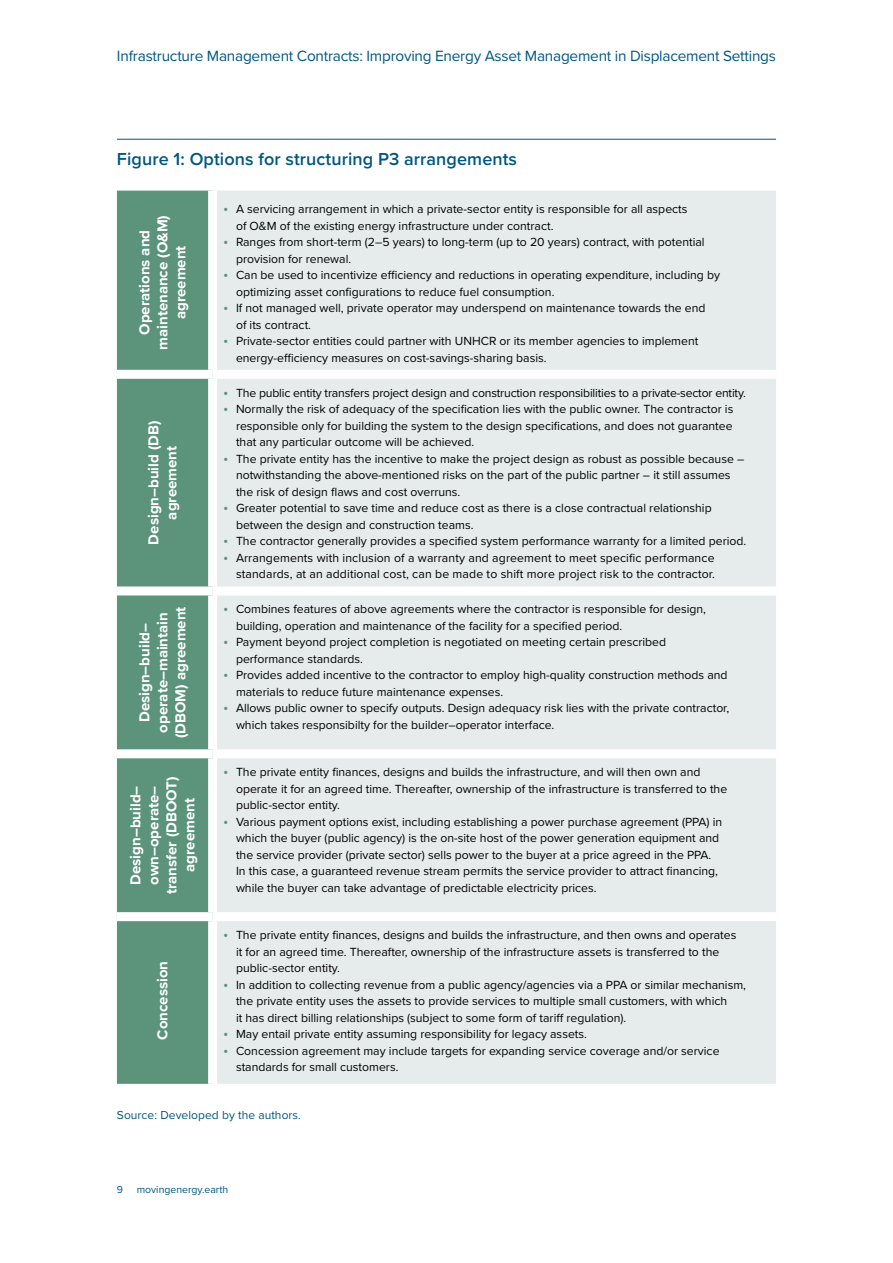
<style>
.page{position:relative;width:893px;height:1263px;background:#fff}
.page>*{position:absolute;margin:0;border:0;box-sizing:border-box;transform-origin:0 0}
.t1{font:600 18px "Proxima Nova";letter-spacing:.005em;color:#005782}
.t2{font:15.3px "Proxima Nova";letter-spacing:-.015em;color:#005782}
.t3{font:700 15px/18px "Proxima Nova";color:#fff;text-align:center}
.t4{font:12.15px/16.5px "Proxima Nova";color:#000}
.t5{font:12px "Proxima Nova";letter-spacing:.005em;color:#005782}
.t6{font:10.5px "Proxima Nova";color:#005782}
.s1{font-size:15px;color:#5b937b}
</style>
<div class="page">
<hr style="left:117px;top:139px;width:659px;height:1px;background:#005782">
<div style="left:117px;top:191px;width:91px;height:893px;background:#5b937b"></div>
<div style="left:217px;top:191px;width:559px;height:893px;background:#e6ecec"></div>
<div style="left:117px;top:370px;width:96px;height:9px;background:#fff"></div>
<div style="left:213px;top:370px;width:563px;height:9px;background:#fff"></div>
<div style="left:117px;top:586px;width:96px;height:9px;background:#fff"></div>
<div style="left:213px;top:586px;width:563px;height:9px;background:#fff"></div>
<div style="left:117px;top:749px;width:96px;height:9px;background:#fff"></div>
<div style="left:213px;top:749px;width:563px;height:9px;background:#fff"></div>
<div style="left:117px;top:912px;width:96px;height:9px;background:#fff"></div>
<div style="left:213px;top:912px;width:563px;height:9px;background:#fff"></div>
<p class="t2" style="left:117px;top:45px;width:661px">Infrastructure Management Contracts: Improving Energy Asset Management in Displacement Settings</p>
<h1 class="t1" style="left:117px;top:146px;width:402px">Figure 1: Options for structuring P3 arrangements</h1>
<p class="t3" style="left:135px;top:350px;width:136px;rotate:-90deg">Operations and maintenance (O&amp;M) agreement</p>
<p class="t4" style="left:236px;top:200px;width:453px;text-indent:-13px"><span class="s1">•</span> A servicing arrangement in which a private-sector entity is responsible for all aspects of O&amp;M of the existing energy infrastructure under contract.</p>
<p class="t4" style="left:236px;top:233px;width:470px;text-indent:-13px"><span class="s1">•</span> Ranges from short-term (2–5 years) to long-term (up to 20 years) contract, with potential provision for renewal.</p>
<p class="t4" style="left:236px;top:266px;width:486px;text-indent:-13px"><span class="s1">•</span> Can be used to incentivize efficiency and reductions in operating expenditure, including by optimizing asset configurations to reduce fuel consumption.</p>
<p class="t4" style="left:236px;top:299px;width:471px;text-indent:-13px"><span class="s1">•</span> If not managed well, private operator may underspend on maintenance towards the end of its contract.</p>
<p class="t4" style="left:236px;top:332px;width:464px;text-indent:-13px"><span class="s1">•</span> Private-sector entities could partner with UNHCR or its member agencies to implement energy-efficiency measures on cost-savings-sharing basis.</p>
<p class="t3" style="left:144px;top:544px;width:125px;rotate:-90deg">Design–build (DB) agreement</p>
<p class="t4" style="left:223px;top:384px;width:524px"><span class="s1">•</span> The public entity transfers project design and construction responsibilities to a private-sector entity.</p>
<p class="t4" style="left:236px;top:400px;width:499px;text-align:justify;text-indent:-13px"><span class="s1">•</span> Normally the risk of adequacy of the specification lies with the public owner. The contractor is responsible only for building the system to the design specifications, and does not guarantee that any particular outcome will be achieved.</p>
<p class="t4" style="left:236px;top:450px;width:510px;text-indent:-13px"><span class="s1">•</span> The private entity has the incentive to make the project design as robust as possible because – notwithstanding the above-mentioned risks on the part of the public partner – it still assumes the risk of design flaws and cost overruns.</p>
<p class="t4" style="left:236px;top:499px;width:477px;text-indent:-13px"><span class="s1">•</span> Greater potential to save time and reduce cost as there is a close contractual relationship between the design and construction teams.</p>
<p class="t4" style="left:223px;top:532px;width:525px"><span class="s1">•</span> The contractor generally provides a specified system performance warranty for a limited period.</p>
<p class="t4" style="left:223px;top:549px;width:493px;text-align:right"><span class="s1">•</span> Arrangements with inclusion of a warranty and agreement to meet specific performance standards, at an additional cost, can be made to shift more project risk to the contractor.</p>
<p class="t3" style="left:135px;top:738px;width:133px;rotate:-90deg">Design–build– operate–maintain (DBOM) agreement</p>
<p class="t4" style="left:236px;top:601px;width:472px;text-indent:-13px"><span class="s1">•</span> Combines features of above agreements where the contractor is responsible for design, building, operation and maintenance of the facility for a specified period.</p>
<p class="t4" style="left:236px;top:634px;width:432px;text-indent:-13px"><span class="s1">•</span> Payment beyond project completion is negotiated on meeting certain prescribed performance standards.</p>
<p class="t4" style="left:236px;top:667px;width:493px;text-indent:-13px"><span class="s1">•</span> Provides added incentive to the contractor to employ high-quality construction methods and materials to reduce future maintenance expenses.</p>
<p class="t4" style="left:236px;top:700px;width:495px;text-indent:-13px"><span class="s1">•</span> Allows public owner to specify outputs. Design adequacy risk lies with the private contractor, which takes responsibilty for the builder–operator interface.</p>
<p class="t3" style="left:126px;top:894px;width:119px;rotate:-90deg">Design–build– own–operate– transfer (DBOOT) agreement</p>
<p class="t4" style="left:236px;top:763px;width:493px;text-indent:-13px"><span class="s1">•</span> The private entity finances, designs and builds the infrastructure, and will then own and operate it for an agreed time. Thereafter, ownership of the infrastructure is transferred to the public-sector entity.</p>
<p class="t4" style="left:236px;top:813px;width:488px;text-indent:-13px"><span class="s1">•</span> Various payment options exist, including establishing a power purchase agreement (PPA) in which the buyer (public agency) is the on-site host of the power generation equipment and the service provider (private sector) sells power to the buyer at a price agreed in the PPA.<br>In this case, a guaranteed revenue stream permits the service provider to attract financing, while the buyer can take advantage of predictable electricity prices.</p>
<p class="t4" style="left:236px;top:926px;width:502px;text-indent:-13px"><span class="s1">•</span> The private entity finances, designs and builds the infrastructure, and then owns and operates it for an agreed time. Thereafter, ownership of the infrastructure assets is transferred to the public-sector entity.</p>
<p class="t4" style="left:236px;top:976px;width:512px;text-indent:-13px"><span class="s1">•</span> In addition to collecting revenue from a public agency/agencies via a PPA or similar mechanism, the private entity uses the assets to provide services to multiple small customers, with which<br>it has direct billing relationships (subject to some form of tariff regulation).</p>
<p class="t4" style="left:223px;top:1025px;width:365px"><span class="s1">•</span> May entail private entity assuming responsibility for legacy assets.</p>
<p class="t4" style="left:236px;top:1042px;width:485px;text-indent:-13px"><span class="s1">•</span> Concession agreement may include targets for expanding service coverage and/or service standards for small customers.</p>
<p class="t5" style="left:117px;top:1106px;width:186px">Source: Developed by the authors.</p>
<p class="t3" style="left:153px;top:1040px;width:80px;rotate:-90deg">Concession</p>
<p class="t6" style="left:117px;top:1182px;width:8px">9</p>
<p class="t6" style="left:137px;top:1182px;width:93px">movingenergy.earth</p>
</div>
